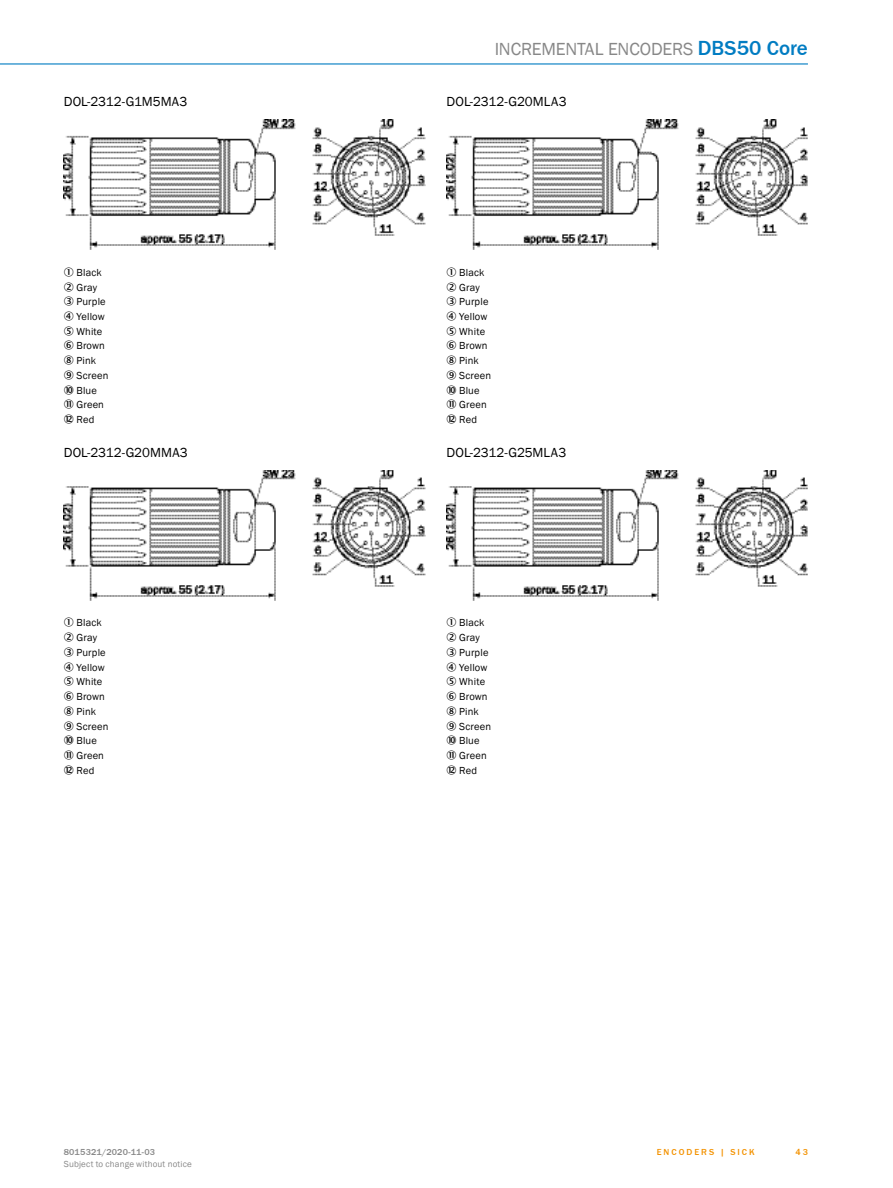
<style>
.page{position:relative;width:893px;height:1188px;background:#fff}
.page>*{position:absolute;margin:0;border:0;box-sizing:border-box;transform-origin:0 0}
.t1{font:18px "SICK Franklin";letter-spacing:-.01em;color:#878787}
.t2{font:13.5px "SICK Franklin";letter-spacing:.005em;color:#000}
.t3{font:10.5px/14.7px "SICK Franklin";letter-spacing:.015em;color:#000}
.t4{font:9px "SICK Franklin";letter-spacing:.02em;color:#878787}
.t5{font:500 9px "SICK Franklin";letter-spacing:.02em;color:#878787}
.t6{font:500 9px "SICK Franklin";letter-spacing:.225em;color:#f39200}
.s1{font-weight:500;font-size:21px;color:#007cc2}
</style>
<div class="page">
<hr style="left:0;top:63px;width:808px;height:2px;background:#007cc2">
<img style="left:64px;top:120px;width:361px;height:129px">
<img style="left:446px;top:120px;width:362px;height:129px">
<img style="left:64px;top:470px;width:361px;height:130px">
<img style="left:446px;top:470px;width:362px;height:130px">
<p class="t2" style="left:64px;top:93px;width:125px">DOL-2312-G1M5MA3</p>
<p class="t3" style="left:77px;top:265px;width:27px">Black<br>Gray</p>
<p class="t3" style="left:64px;top:295px;width:43px">✓ Purple</p>
<p class="t3" style="left:77px;top:309px;width:33px;text-indent:-13px">✔ Yellow<br>White<br>Brown<br>Pink<br>Screen<br>Blue</p>
<p class="t3" style="left:64px;top:398px;width:42px;text-align:center">→ Green<br>Red</p>
<p class="t2" style="left:64px;top:444px;width:126px">DOL-2312-G20MMA3</p>
<p class="t3" style="left:77px;top:616px;width:27px">Black<br>Gray</p>
<p class="t3" style="left:64px;top:645px;width:43px">✓ Purple</p>
<p class="t3" style="left:77px;top:660px;width:33px;text-indent:-13px">✔ Yellow<br>White<br>Brown<br>Pink<br>Screen<br>Blue</p>
<p class="t3" style="left:64px;top:748px;width:42px;text-align:center">→ Green<br>Red</p>
<h1 class="t1" style="left:495px;top:38px;width:315px">INCREMENTAL ENCODERS <span class="s1">DBS50 Core</span></h1>
<p class="t2" style="left:446px;top:93px;width:122px">DOL-2312-G20MLA3</p>
<p class="t3" style="left:459px;top:265px;width:27px">Black<br>Gray</p>
<p class="t3" style="left:446px;top:295px;width:43px">✓ Purple</p>
<p class="t3" style="left:459px;top:309px;width:33px;text-indent:-13px">✔ Yellow<br>White<br>Brown<br>Pink<br>Screen<br>Blue</p>
<p class="t3" style="left:446px;top:398px;width:42px;text-align:center">→ Green<br>Red</p>
<p class="t2" style="left:446px;top:444px;width:121px">DOL-2312-G25MLA3</p>
<p class="t3" style="left:459px;top:616px;width:27px">Black<br>Gray</p>
<p class="t3" style="left:446px;top:645px;width:43px">✓ Purple</p>
<p class="t3" style="left:459px;top:660px;width:33px;text-indent:-13px">✔ Yellow<br>White<br>Brown<br>Pink<br>Screen<br>Blue</p>
<p class="t3" style="left:446px;top:748px;width:42px;text-align:center">→ Green<br>Red</p>
<p class="t5" style="left:64px;top:1146px;width:93px">8015321/2020-11-03</p>
<p class="t6" style="left:795px;top:1146px;width:14px">43</p>
<p class="t4" style="left:64px;top:1159px;width:130px">Subject to change without notice</p>
<p class="t6" style="left:657px;top:1146px;width:100px">ENCODERS | SICK</p>
</div>
